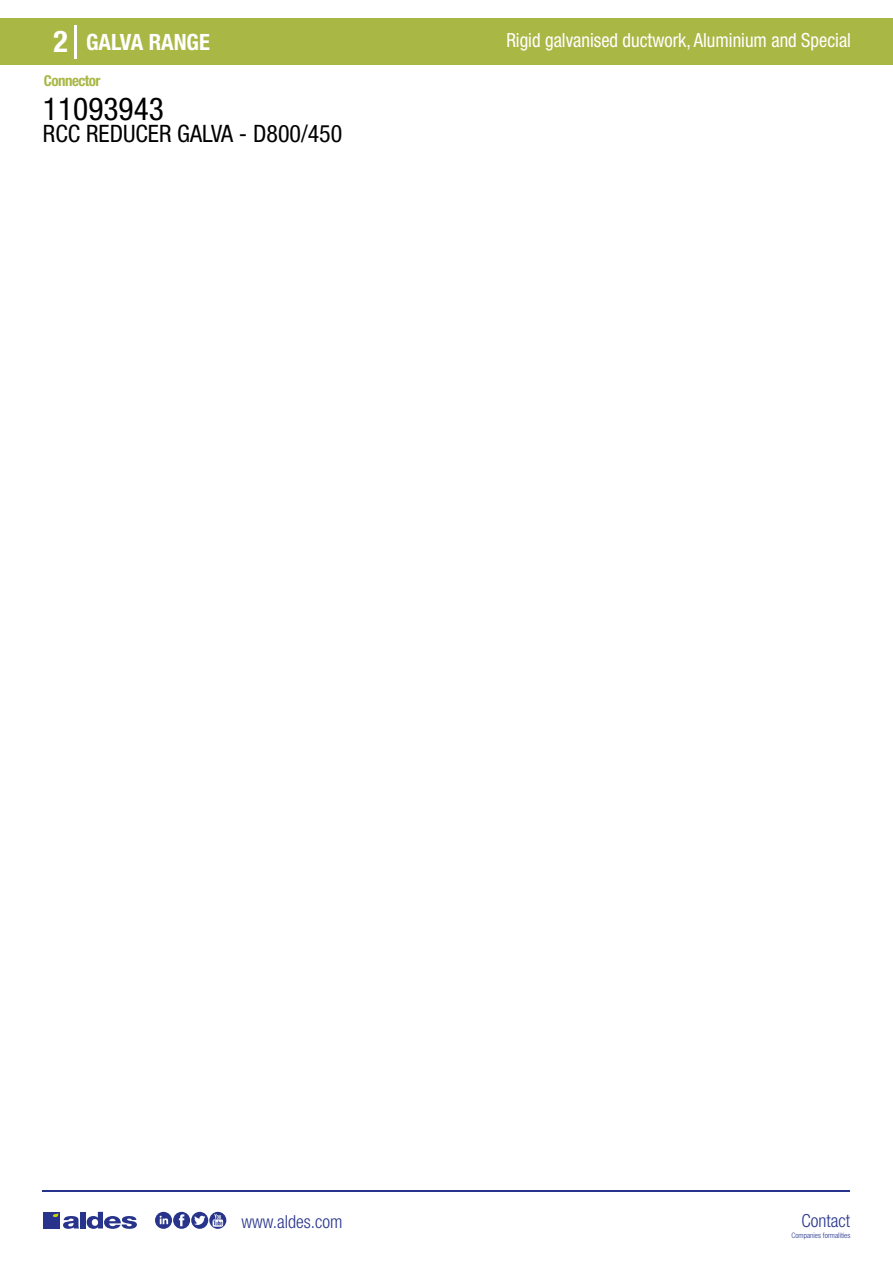
<style>
.page{position:relative;width:893px;height:1263px;background:#fff}
.page>*{position:absolute;margin:0;border:0;box-sizing:border-box;transform-origin:0 0}
.t1{font:condensed 31.5px "Helvetica Neue LT Std";color:#000}
.t2{font:700 condensed 30px "Helvetica Neue LT Std";color:#fff}
.t3{font:condensed 24px "Helvetica Neue LT Std";color:#000}
.t4{font:700 condensed 22.5px "Helvetica Neue LT Std";color:#fff}
.t5{font:condensed 19.5px "Helvetica Neue LT Std";color:#fff;scale:.95 1}
.t6{font:300 condensed 18px "Helvetica Neue";color:#28348b}
.t7{font:700 condensed 15px "Helvetica Neue LT Std";letter-spacing:-.035em;color:#a9b745}
.t8{font:300 condensed 7.5px "Helvetica Neue";color:#28348b}
</style>
<div class="page">
<div style="left:0;top:18px;width:893px;height:46px;background:#a9b745"></div>
<hr style="left:74px;top:25px;width:2px;height:33px;background:#fff">
<hr style="left:43px;top:1190px;width:807px;height:1px;background:#28348b">
<svg style="left:155px;top:1212px;width:71px;height:17px"></svg>
<div style="left:43px;top:1212px;width:17px;height:16px;background:#28348b"></div>
<div style="left:80px;top:1212px;width:6px;height:16px;background:#28348b"></div>
<svg style="left:87px;top:1212px;width:50px;height:17px"></svg>
<svg style="left:53px;top:1213px;width:26px;height:16px"></svg>
<h2 class="t2" style="left:54px;top:24px;width:16px">2</h2>
<p class="t4" style="left:86px;top:28px;width:125px">GALVA RANGE</p>
<p class="t5" style="left:506px;top:29px;width:364px">Rigid galvanised ductwork, Aluminium and Special</p>
<p class="t7" style="left:44px;top:71px;width:58px">Connector</p>
<h1 class="t1" style="left:43px;top:91px;width:122px">11093943</h1>
<p class="t3" style="left:43px;top:120px;width:301px">RCC REDUCER GALVA - D800/450</p>
<p class="t6" style="left:241px;top:1211px;width:102px">www.aldes.com</p>
<p class="t6" style="left:801px;top:1211px;width:50px">Contact</p>
<p class="t8" style="left:791px;top:1230px;width:60px">Companies formalities</p>
</div>
